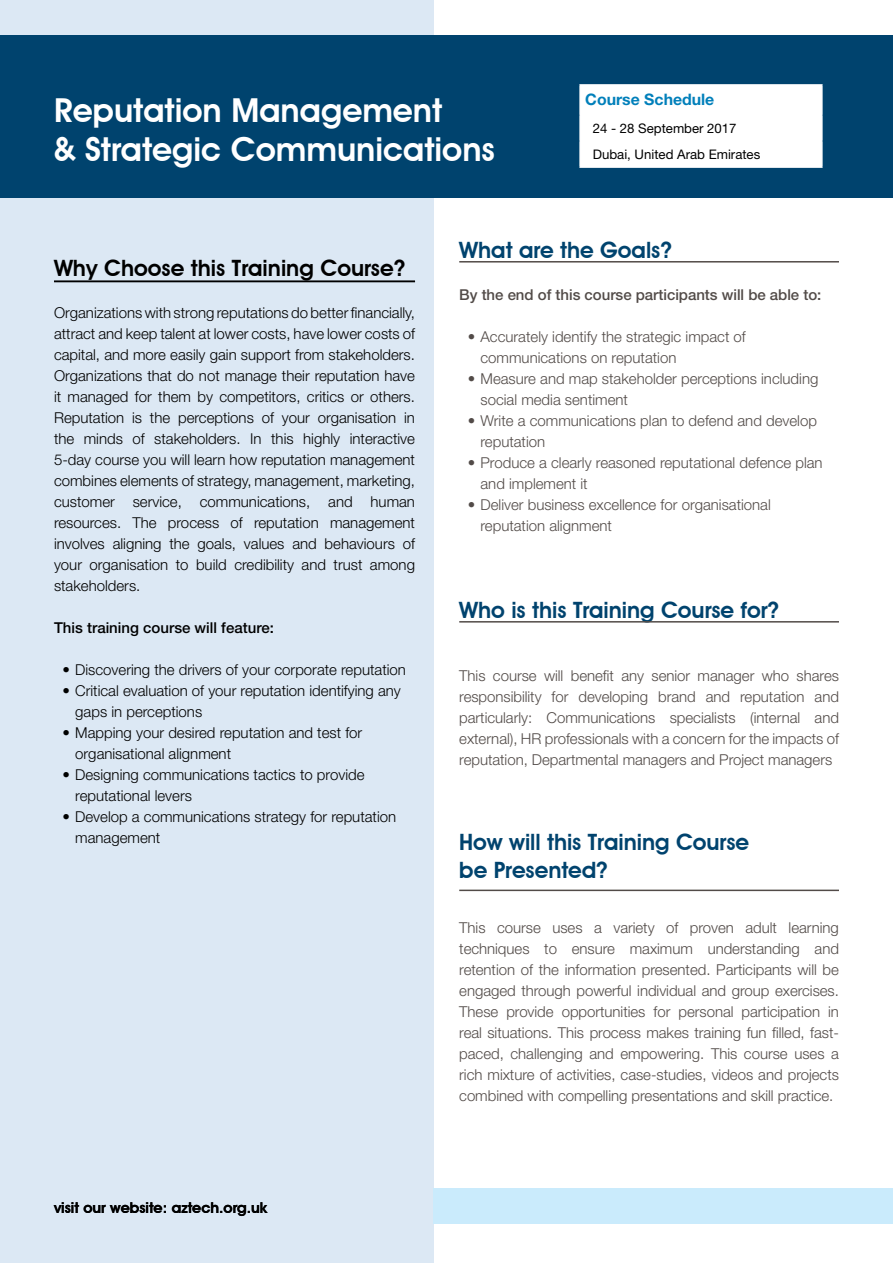
<style>
.page{position:relative;width:893px;height:1263px;background:#fff}
.page>*{position:absolute;margin:0;border:0;box-sizing:border-box;transform-origin:0 0}
.t1{font:600 33px "Avant Garde IT Cby BT";color:#fff}
.t2{font:600 22.5px "Avant Garde IT Cby BT";color:#00436e}
.t3{font:600 22.5px "Avant Garde IT Cby BT";color:#000}
.t4{font:700 15.9px "Helvetica Neue LT Std";color:#007fba}
.t5{font:300 15px/21px "Helvetica Neue";color:#524b48}
.t6{font:300 15px/21px "Helvetica Neue";color:#000}
.t7{font:500 15px "Helvetica Neue";color:#524b48}
.t8{font:500 15px "Helvetica Neue";color:#000}
.t9{font:600 15px "Avant Garde IT Cby BT";color:#000}
.t10{font:13.2px "Helvetica Neue LT Std";color:#000}
</style>
<div class="page">
<div style="left:0;top:0;width:433px;height:1263px;background:#dce8f4"></div>
<div style="left:0;top:35px;width:893px;height:163px;background:#00436e"></div>
<hr style="left:459px;top:261px;width:380px;height:2px;background:#524b48">
<hr style="left:459px;top:621px;width:380px;height:2px;background:#524b48">
<hr style="left:459px;top:890px;width:380px;height:1px;background:#524b48">
<div style="left:434px;top:1188px;width:459px;height:35px;background:#caebfc"></div>
<hr style="left:54px;top:281px;width:361px;height:1px;background:#000">
<div style="left:581px;top:86px;width:240px;height:80px;background:#fff"></div>
<hr style="left:579px;top:84px;width:244px;height:2px;background:#fff">
<hr style="left:579px;top:86px;width:2px;height:28px;background:#fff">
<hr style="left:821px;top:86px;width:2px;height:28px;background:#fff">
<hr style="left:579px;top:114px;width:244px;height:1px;background:#fff">
<hr style="left:579px;top:115px;width:2px;height:25px;background:#fff">
<hr style="left:821px;top:115px;width:2px;height:25px;background:#fff">
<hr style="left:579px;top:140px;width:244px;height:2px;background:#fff">
<hr style="left:579px;top:142px;width:2px;height:24px;background:#fff">
<hr style="left:821px;top:142px;width:2px;height:24px;background:#fff">
<hr style="left:579px;top:166px;width:244px;height:2px;background:#fff">
<p class="t1" style="left:54px;top:90px;width:390px">Reputation Management</p>
<p class="t1" style="left:54px;top:130px;width:443px">&amp; Strategic Communications</p>
<p class="t4" style="left:585px;top:90px;width:131px">Course Schedule</p>
<p class="t10" style="left:593px;top:120px;width:145px">24 - 28 September 2017</p>
<p class="t10" style="left:593px;top:146px;width:169px">Dubai, United Arab Emirates</p>
<p class="t3" style="left:54px;top:254px;width:353px">Why Choose this Training Course?</p>
<p class="t6" style="left:54px;top:302px;width:363px;text-align:justify">Organizations with strong reputations do better financially, attract and keep talent at lower costs, have lower costs of capital, and more easily gain support from stakeholders.<br>Organizations that do not manage their reputation have it managed for them by competitors, critics or others.<br>Reputation is the perceptions of your organisation in the minds of stakeholders. In this highly interactive 5-day course you will learn how reputation management combines elements of strategy, management, marketing, customer service, communications, and human resources. The process of reputation management involves aligning the goals, values and behaviours of your organisation to build credibility and trust among stakeholders.</p>
<p class="t8" style="left:54px;top:619px;width:221px">This training course will feature:</p>
<p class="t6" style="left:63px;top:659px;width:345px">• Discovering the drivers of your corporate reputation</p>
<p class="t6" style="left:75px;top:680px;width:327px;text-indent:-13px">• Critical evaluation of your reputation identifying any gaps in perceptions</p>
<p class="t6" style="left:75px;top:722px;width:289px;text-indent:-13px">• Mapping your desired reputation and test for organisational alignment</p>
<p class="t6" style="left:75px;top:764px;width:291px;text-indent:-13px">• Designing communications tactics to provide reputational levers</p>
<p class="t6" style="left:75px;top:806px;width:322px;text-indent:-13px">• Develop a communications strategy for reputation management</p>
<p class="t9" style="left:54px;top:1198px;width:215px">visit our website: aztech.org.uk</p>
<p class="t2" style="left:459px;top:236px;width:214px">What are the Goals?</p>
<p class="t7" style="left:459px;top:286px;width:364px">By the end of this course participants will be able to:</p>
<p class="t5" style="left:480px;top:326px;width:267px;text-indent:-13px">• Accurately identify the strategic impact of communications on reputation</p>
<p class="t5" style="left:480px;top:368px;width:339px;text-indent:-13px">• Measure and map stakeholder perceptions including social media sentiment</p>
<p class="t5" style="left:480px;top:410px;width:338px;text-indent:-13px">• Write a communications plan to defend and develop reputation</p>
<p class="t5" style="left:480px;top:452px;width:344px;text-indent:-13px">• Produce a clearly reasoned reputational defence plan and implement it</p>
<p class="t5" style="left:480px;top:494px;width:292px;text-indent:-13px">• Deliver business excellence for organisational reputation alignment</p>
<p class="t2" style="left:459px;top:596px;width:321px">Who is this Training Course for?</p>
<p class="t5" style="left:459px;top:665px;width:381px;text-align:justify">This course will benefit any senior manager who shares responsibility for developing brand and reputation and particularly: Communications specialists (internal and external), HR professionals with a concern for the impacts of reputation, Departmental managers and Project managers</p>
<p class="t2" style="left:459px;top:828px;width:291px">How will this Training Course</p>
<p class="t2" style="left:459px;top:857px;width:150px">be Presented?</p>
<p class="t5" style="left:459px;top:917px;width:381px;text-align:justify">This course uses a variety of proven adult learning techniques to ensure maximum understanding and retention of the information presented. Participants will be engaged through powerful individual and group exercises.<br>These provide opportunities for personal participation in real situations. This process makes training fun filled, fast&shy;paced, challenging and empowering. This course uses a rich mixture of activities, case-studies, videos and projects combined with compelling presentations and skill practice.</p>
</div>
